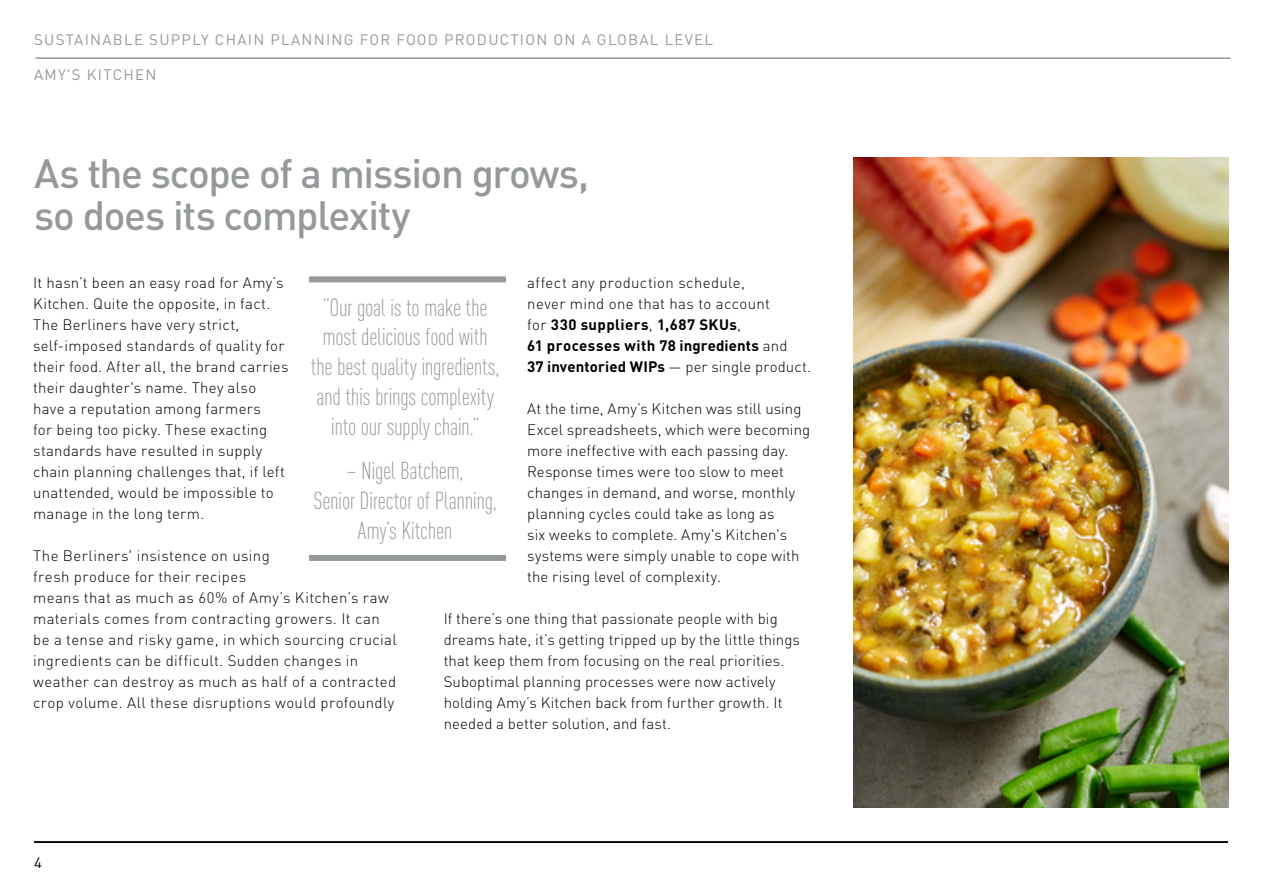
<style>
.page{position:relative;width:1263px;height:893px;background:#fff}
.page>*{position:absolute;margin:0;border:0;box-sizing:border-box;transform-origin:0 0}
.t1{font:500 40.5px/42px "DIN Pro";letter-spacing:-.035em;color:#95999c}
.t2{font:300 condensed 24.3px/29.7px "DIN Pro";letter-spacing:-.015em;color:#95999c;text-align:center}
.t3{font:300 15px/21px "DIN Pro";letter-spacing:.015em;color:#000}
.t4{font:15px "DIN Pro";letter-spacing:.085em;color:#95999c}
.t5{font:15px "DIN Pro";color:#000}
.s1{font-weight:700}
</style>
<div class="page">
<hr style="left:36px;top:57px;width:1194px;height:2px;background:#95999c">
<img style="left:853px;top:157px;width:376px;height:651px">
<hr style="left:34px;top:841px;width:1194px;height:2px;background:#000">
<div style="left:309px;top:276px;width:197px;height:6px;background:#95999c"></div>
<div style="left:309px;top:555px;width:197px;height:6px;background:#95999c"></div>
<p class="t4" style="left:34px;top:28px;width:681px">SUSTAINABLE SUPPLY CHAIN PLANNING FOR FOOD PRODUCTION ON A GLOBAL LEVEL</p>
<p class="t4" style="left:34px;top:62px;width:75px">AMY'S KITCHEN</p>
<h1 class="t1" style="left:34px;top:148px;width:556px">As the scope of a mission grows, so does its complexity</h1>
<p class="t3" style="left:527px;top:271px;width:285px">affect any production schedule,<br>never mind one that has to account<br>for <span class="s1">330 suppliers</span>, <span class="s1">1,687 SKUs</span>,<br><span class="s1">61 processes with 78 ingredients</span> and<br><span class="s1">37 inventoried WIPs</span> — per single product.</p>
<p class="t3" style="left:527px;top:397px;width:285px">At the time, Amy’s Kitchen was still using Excel spreadsheets, which were becoming more ineffective with each passing day.<br>Response times were too slow to meet changes in demand, and worse, monthly planning cycles could take as long as<br>six weeks to complete. Amy's Kitchen's systems were simply unable to cope with the rising level of complexity.</p>
<p class="t3" style="left:444px;top:607px;width:358px">If there’s one thing that passionate people with big dreams hate, it’s getting tripped up by the little things that keep them from focusing on the real priorities.<br>Suboptimal planning processes were now actively holding Amy’s Kitchen back from further growth. It needed a better solution, and fast.</p>
<p class="t3" style="left:33px;top:271px;width:257px">It hasn’t been an easy road for Amy’s Kitchen. Quite the opposite, in fact.<br>The Berliners have very strict, self-imposed standards of quality for their food. After all, the brand carries their daughter's name. They also have a reputation among farmers<br>for being too picky. These exacting standards have resulted in supply chain planning challenges that, if left unattended, would be impossible to manage in the long term.</p>
<p class="t3" style="left:33px;top:544px;width:365px">The Berliners' insistence on using<br>fresh produce for their recipes<br>means that as much as 60% of Amy’s Kitchen’s raw materials comes from contracting growers. It can be a tense and risky game, in which sourcing crucial ingredients can be difficult. Sudden changes in weather can destroy as much as half of a contracted crop volume. All these disruptions would profoundly</p>
<h2 class="t2" style="left:311px;top:291px;width:190px">“Our goal is to make the most delicious food with the best quality ingredients, and this brings complexity into our supply chain.”</h2>
<h2 class="t2" style="left:313px;top:454px;width:185px">– Nigel Batchem,<br>Senior Director of Planning,<br>Amy’s Kitchen</h2>
<p class="t5" style="left:34px;top:850px;width:9px">4</p>
</div>
